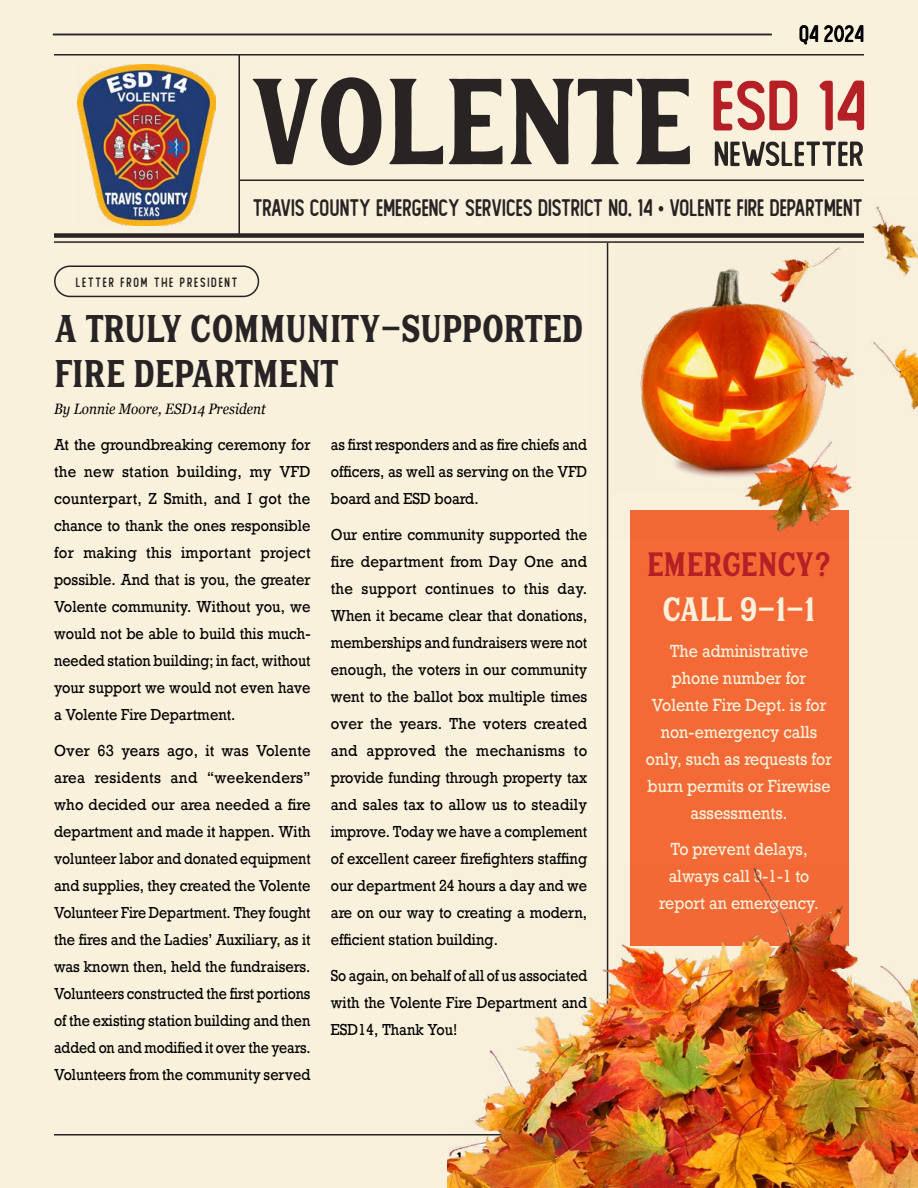
<style>
.page{position:relative;width:918px;height:1188px;background:#faf1dc}
.page>*{position:absolute;margin:0;border:0;box-sizing:border-box;transform-origin:0 0}
.t1{font:36px/45px "Hanley Pro Block";letter-spacing:-.01em;color:#282324}
.t2{font:31.5px "Hanley Pro Block";color:#b42025}
.t3{font:31.5px "Hanley Pro Block";color:#faf1dc}
.t4{font:24px "The Foregen";color:#282324;scale:.9 1}
.t5{font:24px "The Foregen";color:#000;scale:.9 1}
.t6{font:700 18px "Adobe Garamond Pro";color:#faf1dc}
.t7{font:16.5px/27px "Rockwell";color:#faf1dc;text-align:center;scale:.9 1}
.t8{font:15px/27px "Rockwell";color:#000;text-align:justify;scale:.92 1}
.t9{font:15px/27px "Rockwell";color:#000;text-align:justify;scale:.93 1}
.t10{font:15px/27px "Rockwell";color:#000;text-align:justify;scale:.91 1}
.t11{font:15px/27px "Rockwell";color:#000;text-align:justify;scale:.88 1}
.t12{font:15px/27px "Rockwell";color:#000;text-align:justify;scale:.87 1}
.t13{font:italic 15px "Georgia";color:#000;scale:.9 1}
.t14{font:13.5px "The Foregen";letter-spacing:.15em;color:#282324;scale:.9 1}
</style>
<div class="page">
<hr style="left:54px;top:241px;width:810px;height:2px;background:#282324">
<hr style="left:54px;top:1134px;width:810px;height:2px;background:#282324">
<div style="left:54px;top:233px;width:810px;height:5px;background:#282324"></div>
<hr style="left:240px;top:179px;width:624px;height:2px;background:#282324">
<hr style="left:54px;top:54px;width:810px;height:2px;background:#282324">
<hr style="left:53px;top:34px;width:719px;height:1px;background:#282324">
<hr style="left:238px;top:55px;width:2px;height:181px;background:#282324">
<img style="left:77px;top:65px;width:138px;height:160px">
<svg style="left:253px;top:77px;width:128px;height:88px"></svg>
<svg style="left:389px;top:79px;width:54px;height:85px"></svg>
<svg style="left:449px;top:79px;width:54px;height:85px"></svg>
<svg style="left:511px;top:79px;width:179px;height:85px"></svg>
<svg style="left:714px;top:81px;width:83px;height:49px"></svg>
<svg style="left:819px;top:81px;width:45px;height:49px"></svg>
<svg style="left:715px;top:141px;width:148px;height:26px"></svg>
<hr style="left:607px;top:243px;width:1px;height:891px;background:#282324">
<div style="left:630px;top:510px;width:218px;height:435px;background:#f36a36"></div>
<div style="left:54px;top:265px;width:205px;height:32px;border:2px solid #282324;border-radius:15px"></div>
<img style="left:448px;top:864px;width:470px;height:324px">
<img style="left:587px;top:206px;width:331px;height:334px">
<h3 class="t5" style="left:799px;top:21px;width:73px">Q4 2024</h3>
<h3 class="t4" style="left:253px;top:195px;width:679px">TRAVIS COUNTY EMERGENCY SERVICES DISTRICT NO. 14 • VOLENTE FIRE DEPARTMENT</h3>
<p class="t14" style="left:76px;top:275px;width:181px">LETTER FROM THE PRESIDENT</p>
<h1 class="t1" style="left:54px;top:303px;width:531px">A TRULY COMMUNITY-SUPPORTED<br>FIRE DEPARTMENT</h1>
<p class="t13" style="left:54px;top:398px;width:237px">By Lonnie Moore, ESD14 President</p>
<p class="t10" style="left:54px;top:431px;width:283px">At the groundbreaking ceremony for the new station building, my VFD counterpart, Z Smith, and I got the chance to thank the ones responsible for making this important project possible. And that is you, the greater Volente community. Without you, we would not be able to build this much&shy;needed station building; in fact, without your support we would not even have a Volente Fire Department.</p>
<p class="t9" style="left:54px;top:737px;width:277px">Over 63 years ago, it was Volente area residents and “weekenders” who decided our area needed a fire department and made it happen. With volunteer labor and donated equipment and supplies, they created the Volente Volunteer Fire Department. They fought the fires and the Ladies’ Auxiliary, as it was known then, held the fundraisers.<br>Volunteers constructed the first portions of the existing station building and then added on and modified it over the years.<br>Volunteers from the community served</p>
<p class="t11" style="left:331px;top:431px;width:293px">as first responders and as fire chiefs and officers, as well as serving on the VFD board and ESD board.</p>
<p class="t8" style="left:331px;top:521px;width:280px">Our entire community supported the fire department from Day One and the support continues to this day.<br>When it became clear that donations, memberships and fundraisers were not enough, the voters in our community went to the ballot box multiple times over the years. The voters created and approved the mechanisms to provide funding through property tax and sales tax to allow us to steadily improve. Today we have a complement of excellent career firefighters staffing our department 24 hours a day and we are on our way to creating a modern, efficient station building.</p>
<p class="t12" style="left:331px;top:962px;width:296px">So again, on behalf of all of us associated with the Volente Fire Department and ESD14, Thank You!</p>
<p class="t6" style="left:454px;top:1152px;width:11px">1<sup>1</sup></p>
<h2 class="t2" style="left:647px;top:540px;width:186px">EMERGENCY?</h2>
<h2 class="t3" style="left:663px;top:585px;width:154px">CALL 9-1-1</h2>
<p class="t7" style="left:646px;top:638px;width:208px">The administrative phone number for<br>Volente Fire Dept. is for non-emergency calls only, such as requests for burn permits or Firewise assessments.</p>
<p class="t7" style="left:659px;top:836px;width:179px">To prevent delays, always call 9-1-1 to report an emergency.</p>
</div>
